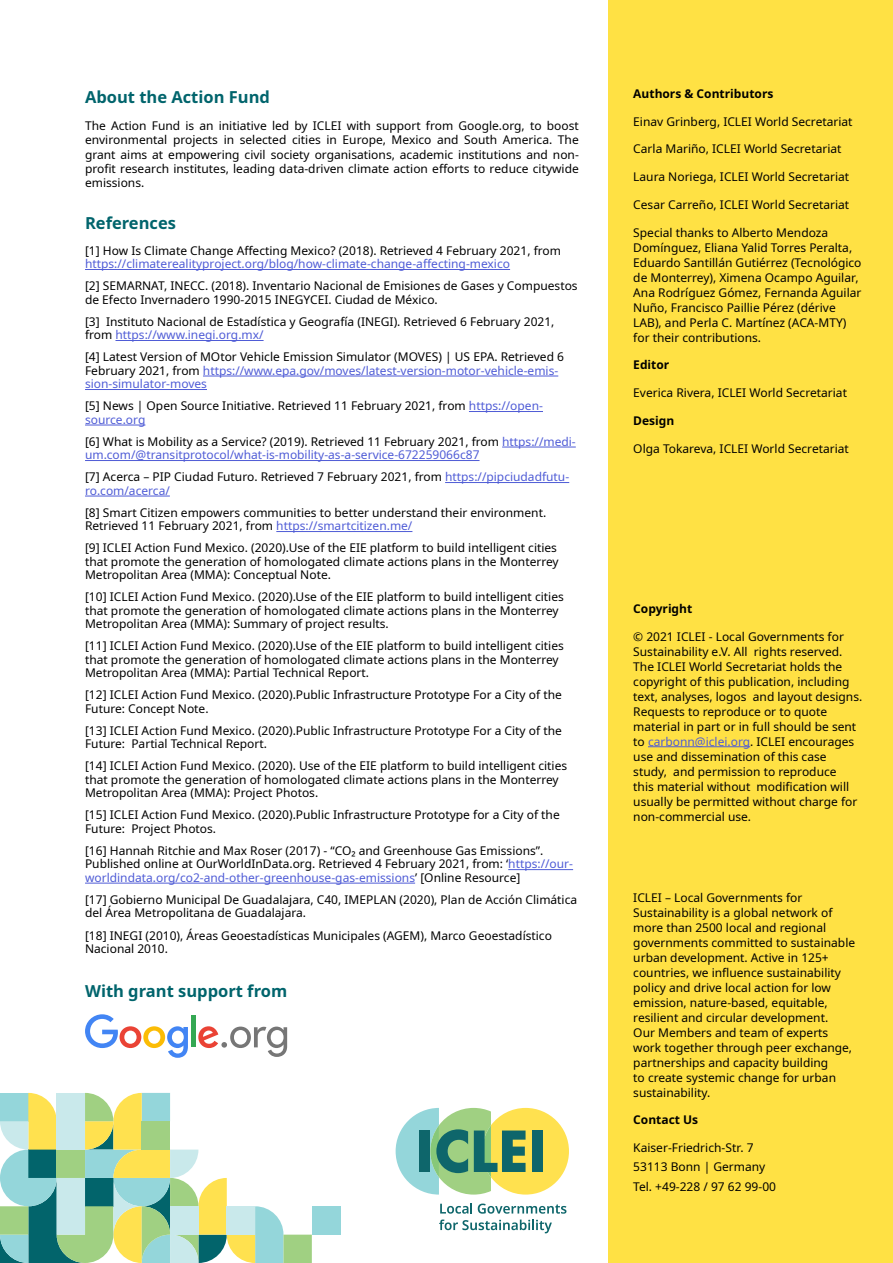
<style>
.page{position:relative;width:893px;height:1263px;background:#fff}
.page>*{position:absolute;margin:0;border:0;box-sizing:border-box;transform-origin:0 0}
.t1{font:700 16.5px "Noto Sans";color:#00646c}
.t2{font:12px/15px "Noto Sans";color:#000}
.t3{font:12px/13.5px "Noto Sans";color:#4f5cd6}
.t4{font:700 12px "Noto Sans";color:#000}
.s1{color:#4f5cd6}
.s2{color:#000}
</style>
<div class="page">
<div style="left:608px;top:0;width:285px;height:1263px;background:#ffe144"></div>
<svg style="left:396px;top:1108px;width:173px;height:86px;background:#aeca90"></svg>
<div style="left:532px;top:1130px;width:11px;height:42px;background:#0e666b"></div>
<svg style="left:439px;top:1203px;width:127px;height:30px"></svg>
<hr style="left:648px;top:746px;width:102px;height:1px;background:#4f5cd6">
<div style="left:283px;top:1234px;width:29px;height:29px;background:#a0d082"></div>
<div style="left:312px;top:1206px;width:28px;height:28px;background:#94d6da"></div>
<svg style="left:0;top:1093px;width:283px;height:170px"></svg>
<hr style="left:85px;top:269px;width:425px;height:1px;background:#4f5cd6">
<hr style="left:115px;top:340px;width:149px;height:1px;background:#4f5cd6">
<hr style="left:203px;top:376px;width:355px;height:1px;background:#4f5cd6">
<hr style="left:85px;top:389px;width:122px;height:1px;background:#4f5cd6">
<hr style="left:469px;top:411px;width:74px;height:1px;background:#4f5cd6">
<hr style="left:85px;top:425px;width:60px;height:1px;background:#4f5cd6">
<hr style="left:502px;top:447px;width:74px;height:1px;background:#4f5cd6">
<hr style="left:85px;top:460px;width:394px;height:1px;background:#4f5cd6">
<hr style="left:445px;top:482px;width:124px;height:1px;background:#4f5cd6">
<hr style="left:85px;top:496px;width:85px;height:1px;background:#4f5cd6">
<hr style="left:276px;top:531px;width:136px;height:1px;background:#4f5cd6">
<hr style="left:508px;top:869px;width:65px;height:1px;background:#4f5cd6">
<hr style="left:85px;top:883px;width:330px;height:1px;background:#4f5cd6">
<svg style="left:85px;top:1014px;width:103px;height:44px"></svg>
<div style="left:191px;top:1015px;width:5px;height:32px;background:#34a853"></div>
<svg style="left:198px;top:1026px;width:89px;height:31px"></svg>
<h1 class="t1" style="left:85px;top:85px;width:186px">About the Action Fund</h1>
<p class="t2" style="left:85px;top:119px;width:495px;line-height:14.4px;text-align:justify">The Action Fund is an initiative led by ICLEI with support from Google.org, to boost environmental projects in selected cities in Europe, Mexico and South America. The grant aims at empowering civil society organisations, academic institutions and non&shy;profit research institutes, leading data-driven climate action efforts to reduce citywide emissions.</p>
<h1 class="t1" style="left:85px;top:211px;width:92px">References</h1>
<p class="t2" style="left:85px;top:243px;width:477px">[1] How Is Climate Change Affecting Mexico? (2018). Retrieved 4 February 2021, from</p>
<p class="t3" style="left:85px;top:257px;width:427px">https://climaterealityproject.org/blog/how-climate-change-affecting-mexico</p>
<p class="t2" style="left:85px;top:279px;width:494px;line-height:13.5px">[2] SEMARNAT, INECC. (2018). Inventario Nacional de Emisiones de Gases y Compuestos de Efecto Invernadero 1990-2015 INEGYCEI. Ciudad de México.</p>
<p class="t2" style="left:85px;top:315px;width:471px;line-height:13.5px">[3] Instituto Nacional de Estadística y Geografía (INEGI). Retrieved 6 February 2021, from <span class="s1">https://www.inegi.org.mx/</span></p>
<p class="t2" style="left:85px;top:350px;width:480px;line-height:13.5px">[4] Latest Version of MOtor Vehicle Emission Simulator (MOVES) | US EPA. Retrieved 6<br>February 2021, from <span class="s1">https://www.epa.gov/moves/latest-version-motor-vehicle-emis&shy;sion-simulator-moves</span></p>
<p class="t2" style="left:85px;top:399px;width:459px;line-height:13.5px">[5] News | Open Source Initiative. Retrieved 11 February 2021, from <span class="s1">https://open&shy;source.org</span></p>
<p class="t3" style="left:85px;top:435px;width:492px"><span class="s2">[6] What is Mobility as a Service? (2019). Retrieved 11 February 2021, from</span> https://medi&shy;um.com/@transitprotocol/what-is-mobility-as-a-service-672259066c87</p>
<p class="t2" style="left:85px;top:470px;width:486px;line-height:13.5px">[7] Acerca – PIP Ciudad Futuro. Retrieved 7 February 2021, from <span class="s1">https://pipciudadfutu&shy;ro.com/acerca/</span></p>
<p class="t2" style="left:85px;top:506px;width:463px;line-height:13.5px">[8] Smart Citizen empowers communities to better understand their environment.<br>Retrieved 11 February 2021, from <span class="s1">https://smartcitizen.me/</span></p>
<p class="t2" style="left:85px;top:541px;width:475px;line-height:13.5px">[9] ICLEI Action Fund Mexico. (2020).Use of the EIE platform to build intelligent cities that promote the generation of homologated climate actions plans in the Monterrey<br>Metropolitan Area (MMA): Conceptual Note.</p>
<p class="t2" style="left:85px;top:591px;width:480px;line-height:13.5px">[10] ICLEI Action Fund Mexico. (2020).Use of the EIE platform to build intelligent cities that promote the generation of homologated climate actions plans in the Monterrey<br>Metropolitan Area (MMA): Summary of project results.</p>
<p class="t2" style="left:85px;top:640px;width:480px;line-height:13.5px">[11] ICLEI Action Fund Mexico. (2020).Use of the EIE platform to build intelligent cities that promote the generation of homologated climate actions plans in the Monterrey<br>Metropolitan Area (MMA): Partial Technical Report.</p>
<p class="t2" style="left:85px;top:689px;width:478px;line-height:13.5px">[12] ICLEI Action Fund Mexico. (2020).Public Infrastructure Prototype For a City of the<br>Future: Concept Note.</p>
<p class="t2" style="left:85px;top:724px;width:478px;line-height:13.5px">[13] ICLEI Action Fund Mexico. (2020).Public Infrastructure Prototype For a City of the<br>Future: Partial Technical Report.</p>
<p class="t2" style="left:85px;top:760px;width:484px;line-height:13.5px">[14] ICLEI Action Fund Mexico. (2020). Use of the EIE platform to build intelligent cities that promote the generation of homologated climate actions plans in the Monterrey<br>Metropolitan Area (MMA): Project Photos.</p>
<p class="t2" style="left:85px;top:809px;width:476px;line-height:13.5px">[15] ICLEI Action Fund Mexico. (2020).Public Infrastructure Prototype for a City of the<br>Future: Project Photos.</p>
<p class="t2" style="left:85px;top:844px;width:490px;line-height:13.5px">[16] Hannah Ritchie and Max Roser (2017) - “CO₂ and Greenhouse Gas Emissions”.<br>Published online at OurWorldInData.org. Retrieved 4 February 2021, from: ‘<span class="s1">https://our&shy;worldindata.org/co2-and-other-greenhouse-gas-emissions</span>’ [Online Resource]</p>
<p class="t2" style="left:85px;top:893px;width:494px;line-height:13.5px">[17] Gobierno Municipal De Guadalajara, C40, IMEPLAN (2020), Plan de Acción Climática del Área Metropolitana de Guadalajara.</p>
<p class="t2" style="left:85px;top:929px;width:468px;line-height:13.5px">[18] INEGI (2010), Áreas Geoestadísticas Municipales (AGEM), Marco Geoestadístico<br>Nacional 2010.</p>
<h1 class="t1" style="left:85px;top:979px;width:204px">With grant support from</h1>
<p class="t4" style="left:633px;top:85px;width:142px">Authors &amp; Contributors</p>
<p class="t2" style="left:633px;top:114px;width:221px">Einav Grinberg, ICLEI World Secretariat</p>
<p class="t2" style="left:633px;top:142px;width:210px">Carla Mariño, ICLEI World Secretariat</p>
<p class="t2" style="left:633px;top:170px;width:217px">Laura Noriega, ICLEI World Secretariat</p>
<p class="t2" style="left:633px;top:197px;width:217px">Cesar Carreño, ICLEI World Secretariat</p>
<p class="t2" style="left:633px;top:225px;width:230px">Special thanks to Alberto Mendoza Domínguez, Eliana Yalid Torres Peralta, Eduardo Santillán Gutiérrez (Tecnológico de Monterrey), Ximena Ocampo Aguilar, Ana Rodríguez Gómez, Fernanda Aguilar Nuño, Francisco Paillie Pérez (dérive LAB), and Perla C. Martínez (ACA-MTY) for their contributions.</p>
<p class="t4" style="left:633px;top:357px;width:38px">Editor</p>
<p class="t2" style="left:633px;top:386px;width:215px">Everica Rivera, ICLEI World Secretariat</p>
<p class="t4" style="left:633px;top:412px;width:43px">Design</p>
<p class="t2" style="left:633px;top:441px;width:217px">Olga Tokareva, ICLEI World Secretariat</p>
<p class="t4" style="left:633px;top:600px;width:61px">Copyright</p>
<p class="t2" style="left:633px;top:629px;width:231px">© 2021 ICLEI - Local Governments for Sustainability e.V. All rights reserved.<br>The ICLEI World Secretariat holds the copyright of this publication, including text, analyses, logos and layout designs.<br>Requests to reproduce or to quote material in part or in full should be sent to <span class="s1">carbonn@iclei.org</span>. ICLEI encourages use and dissemination of this case study, and permission to reproduce<br>this material without modification will usually be permitted without charge for non-commercial use.</p>
<p class="t2" style="left:633px;top:890px;width:223px">ICLEI – Local Governments for Sustainability is a global network of more than 2500 local and regional governments committed to sustainable urban development. Active in 125+ countries, we influence sustainability policy and drive local action for low emission, nature-based, equitable, resilient and circular development.<br>Our Members and team of experts work together through peer exchange, partnerships and capacity building<br>to create systemic change for urban sustainability.</p>
<p class="t4" style="left:633px;top:1111px;width:66px">Contact Us</p>
<p class="t2" style="left:633px;top:1138px;width:144px;line-height:19.2px">Kaiser-Friedrich-Str. 7<br>53113 Bonn | Germany<br>Tel. +49-228 / 97 62 99-00</p>
</div>
